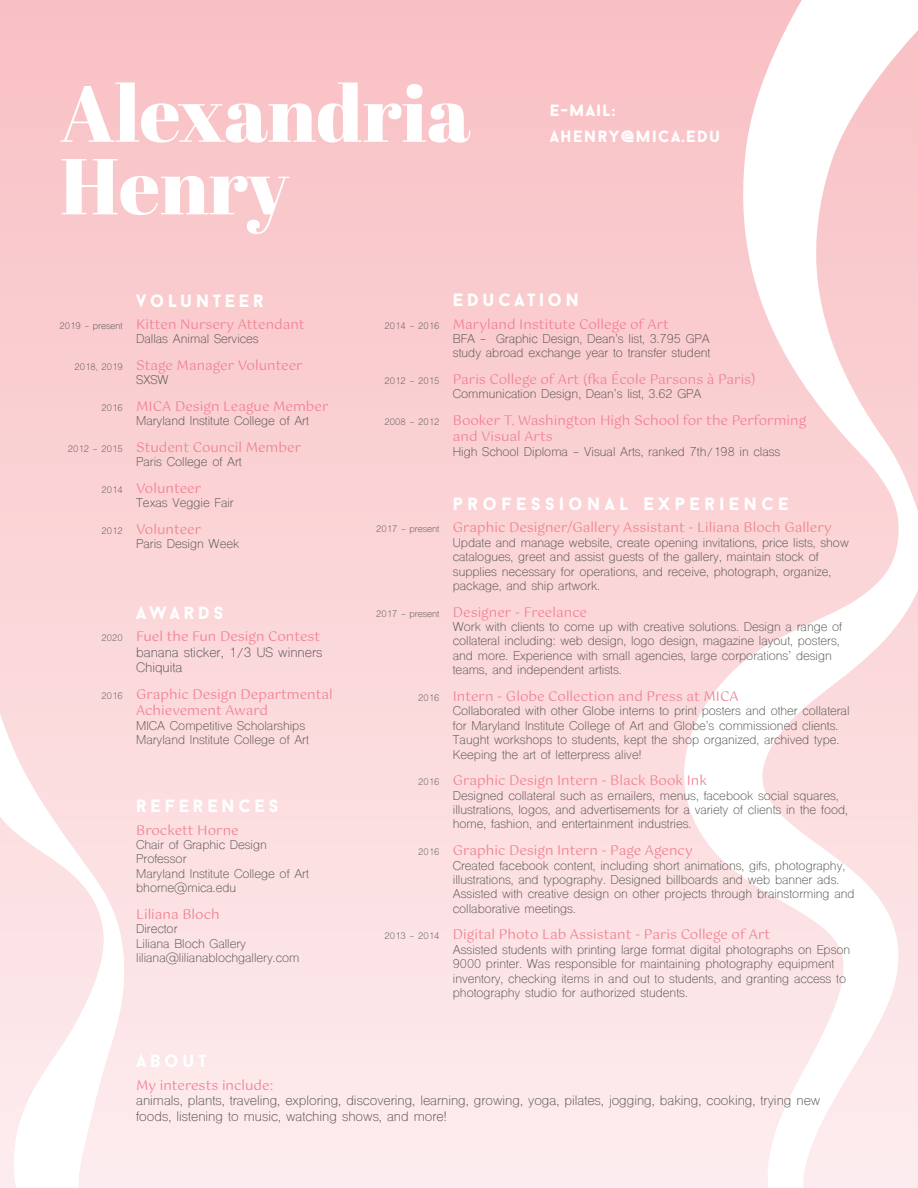
<style>
.page{position:relative;width:918px;height:1188px;background:#fff}
.page>*{position:absolute;margin:0;border:0;box-sizing:border-box;transform-origin:0 0}
.t1{font:79.05px/72.4px "Abril Fatface";color:#fff}
.t2{font:900 18px "Baron Neue";letter-spacing:.2em;color:#fff}
.t3{font:900 18px "Baron Neue";letter-spacing:.24em;color:#fff}
.t4{font:900 16.5px/26.2px "Baron Neue";letter-spacing:.08em;color:#fff}
.t5{font:13.5px/16.2px "Gotu";color:#f18393}
.t6{font:12.9px/15.5px "Shree Dev 0714";color:#575551}
.t7{font:12px/14.4px "Shree Dev 0714";color:#575551}
.t8{font:9px "Shree Dev 0714";color:#575551}
</style>
<div class="page">
<div style="left:0;top:0;width:918px;height:1188px;background:linear-gradient(to bottom,#f9c0c4,#fdecee)"></div>
<svg style="left:684px;top:0;width:234px;height:1188px"></svg>
<svg style="left:0;top:645px;width:124px;height:543px;fill:#fce4e6"></svg>
<h1 class="t1" style="left:60px;top:75px;width:412px">Alexandria<br>Henry</h1>
<h3 class="t4" style="left:550px;top:96px;width:172px">E-MAIL:<br>AHENRY@MICA.EDU</h3>
<p class="t8" style="left:60px;top:320px;width:65px">2019 - present</p>
<p class="t8" style="left:74px;top:361px;width:50px">2018, 2019</p>
<p class="t8" style="left:101px;top:402px;width:23px">2016</p>
<p class="t8" style="left:68px;top:443px;width:56px">2012 - 2015</p>
<p class="t8" style="left:101px;top:484px;width:23px">2014</p>
<p class="t8" style="left:101px;top:525px;width:23px">2012</p>
<h2 class="t2" style="left:136px;top:289px;width:129px">VOLUNTEER</h2>
<p class="t5" style="left:136px;top:316px;width:170px">Kitten Nursery Attendant</p>
<p class="t7" style="left:136px;top:333px;width:124px">Dallas Animal Services</p>
<p class="t5" style="left:136px;top:357px;width:168px">Stage Manager Volunteer</p>
<p class="t7" style="left:136px;top:374px;width:34px">SXSW</p>
<p class="t5" style="left:136px;top:398px;width:194px">MICA Design League Member</p>
<p class="t7" style="left:136px;top:415px;width:174px">Maryland Institute College of Art</p>
<p class="t5" style="left:136px;top:439px;width:166px">Student Council Member</p>
<p class="t7" style="left:136px;top:456px;width:107px">Paris College of Art</p>
<p class="t5" style="left:136px;top:480px;width:66px">Volunteer</p>
<p class="t7" style="left:136px;top:497px;width:99px">Texas Veggie Fair</p>
<p class="t5" style="left:136px;top:521px;width:66px">Volunteer</p>
<p class="t7" style="left:136px;top:538px;width:104px">Paris Design Week</p>
<p class="t8" style="left:101px;top:633px;width:23px">2020</p>
<p class="t8" style="left:101px;top:690px;width:23px">2016</p>
<h2 class="t2" style="left:136px;top:601px;width:89px">AWARDS</h2>
<p class="t5" style="left:136px;top:629px;width:186px">Fuel the Fun Design Contest</p>
<p class="t6" style="left:136px;top:646px;width:188px">banana sticker, 1/3 US winners<br>Chiquita</p>
<p class="t5" style="left:136px;top:686px;width:198px">Graphic Design Departmental<br>Achievement Award</p>
<p class="t7" style="left:136px;top:719px;width:174px">MICA Competitive Scholarships<br>Maryland Institute College of Art</p>
<h2 class="t2" style="left:136px;top:794px;width:144px">REFERENCES</h2>
<p class="t5" style="left:136px;top:822px;width:104px">Brockett Horne</p>
<p class="t7" style="left:136px;top:839px;width:174px">Chair of Graphic Design<br>Professor<br>Maryland Institute College of Art bhorne@mica.edu</p>
<p class="t5" style="left:136px;top:906px;width:85px">Liliana Bloch</p>
<p class="t7" style="left:136px;top:923px;width:165px">Director<br>Liliana Bloch Gallery liliana@lilianablochgallery.com</p>
<p class="t8" style="left:385px;top:320px;width:56px">2014 - 2016</p>
<p class="t8" style="left:385px;top:375px;width:56px">2012 - 2015</p>
<p class="t8" style="left:385px;top:417px;width:56px">2008 - 2012</p>
<h2 class="t2" style="left:453px;top:288px;width:128px">EDUCATION</h2>
<p class="t5" style="left:453px;top:316px;width:218px">Maryland Institute College of Art</p>
<p class="t7" style="left:453px;top:333px;width:259px">BFA - Graphic Design, Dean’s list, 3.795 GPA study abroad exchange year to transfer student</p>
<p class="t5" style="left:453px;top:371px;width:305px">Paris College of Art (fka École Parsons à Paris)</p>
<p class="t7" style="left:453px;top:388px;width:250px">Communication Design, Dean’s list, 3.62 GPA</p>
<p class="t5" style="left:453px;top:412px;width:355px">Booker T. Washington High School for the Performing and Visual Arts</p>
<p class="t7" style="left:453px;top:446px;width:329px">High School Diploma - Visual Arts, ranked 7th/198 in class</p>
<p class="t8" style="left:376px;top:524px;width:65px">2017 - present</p>
<p class="t8" style="left:376px;top:608px;width:65px">2017 - present</p>
<p class="t8" style="left:418px;top:692px;width:23px">2016</p>
<p class="t8" style="left:418px;top:777px;width:23px">2016</p>
<p class="t8" style="left:418px;top:846px;width:23px">2016</p>
<p class="t8" style="left:385px;top:931px;width:56px">2013 - 2014</p>
<h2 class="t3" style="left:453px;top:492px;width:338px">PROFESSIONAL EXPERIENCE</h2>
<p class="t5" style="left:453px;top:520px;width:380px">Graphic Designer/Gallery Assistant - Liliana Bloch Gallery</p>
<p class="t7" style="left:453px;top:537px;width:397px">Update and manage website, create opening invitations, price lists, show catalogues, greet and assist guests of the gallery, maintain stock of supplies necessary for operations, and receive, photograph, organize, package, and ship artwork.</p>
<p class="t5" style="left:453px;top:604px;width:136px">Designer - Freelance</p>
<p class="t7" style="left:453px;top:621px;width:391px">Work with clients to come up with creative solutions. Design a range of collateral including: web design, logo design, magazine layout, posters, and more. Experience with small agencies, large corporations’ design teams, and independent artists.</p>
<p class="t5" style="left:453px;top:688px;width:287px">Intern - Globe Collection and Press at MICA</p>
<p class="t7" style="left:453px;top:705px;width:398px">Collaborated with other Globe interns to print posters and other collateral for Maryland Institute College of Art and Globe’s commissioned clients.<br>Taught workshops to students, kept the shop organized, archived type.<br>Keeping the art of letterpress alive!</p>
<p class="t5" style="left:453px;top:772px;width:256px">Graphic Design Intern - Black Book Ink</p>
<p class="t7" style="left:453px;top:790px;width:397px">Designed collateral such as emailers, menus, facebook social squares, illustrations, logos, and advertisements for a variety of clients in the food, home, fashion, and entertainment industries.</p>
<p class="t5" style="left:453px;top:842px;width:241px">Graphic Design Intern - Page Agency</p>
<p class="t7" style="left:453px;top:859px;width:403px">Created facebook content, including short animations, gifs, photography, illustrations, and typography. Designed billboards and web banner ads.<br>Assisted with creative design on other projects through brainstorming and collaborative meetings.</p>
<p class="t5" style="left:453px;top:927px;width:319px">Digital Photo Lab Assistant - Paris College of Art</p>
<p class="t7" style="left:453px;top:944px;width:399px">Assisted students with printing large format digital photographs on Epson 9000 printer. Was responsible for maintaining photography equipment inventory, checking items in and out to students, and granting access to photography studio for authorized students.</p>
<h2 class="t2" style="left:136px;top:1049px;width:72px">ABOUT</h2>
<p class="t5" style="left:136px;top:1077px;width:138px">My interests include:</p>
<p class="t6" style="left:136px;top:1095px;width:686px">animals, plants, traveling, exploring, discovering, learning, growing, yoga, pilates, jogging, baking, cooking, trying new foods, listening to music, watching shows, and more!</p>
</div>
